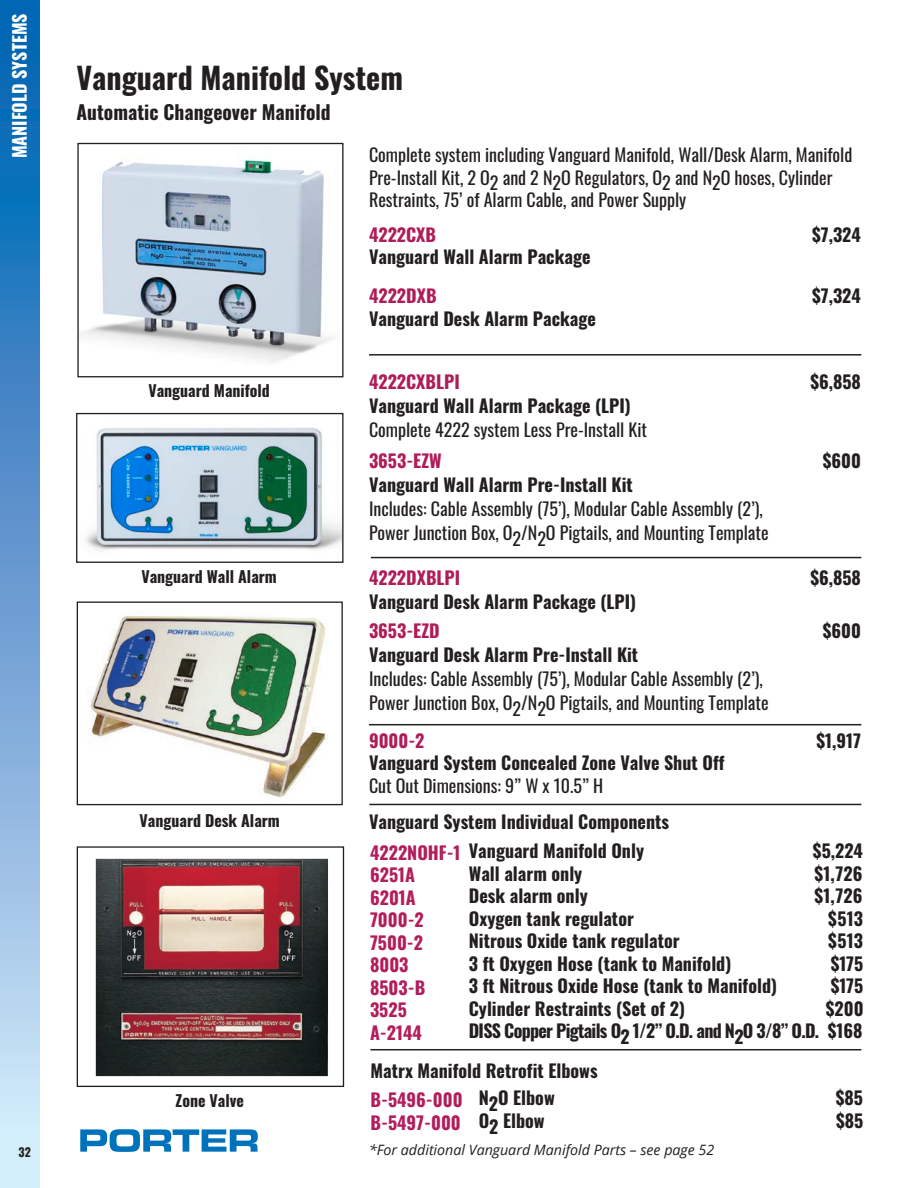
<style>
.page{position:relative;width:918px;height:1188px;background:#fff}
.page>*{position:absolute;margin:0;border:0;box-sizing:border-box;transform-origin:0 0}
.t1{font:700 30px "Oswald";color:#231f20}
.t2{font:700 19.5px "Oswald";color:#231f20}
.t3{font:700 18px "Oswald";color:#231f20}
.t4{font:18px/22.5px "Oswald";color:#231f20}
.t5{font:700 18px "Oswald";color:#b21e5b}
.t6{font:700 18px "Oswald";color:#af1d59}
.t7{font:700 18px "Oswald";letter-spacing:-.04em;color:#231f20}
.t8{font:700 18px "Oswald";color:#fff}
.t9{font:700 15.9px "Oswald";color:#231f20}
.t10{font:italic 14.25px "Open Sans";color:#231f20}
.t11{font:700 12px "Oswald";color:#231f20}
</style>
<div class="page">
<svg style="left:0;top:0;width:39px;height:1188px;background:#68a1d3"></svg>
<svg style="left:80px;top:1129px;width:178px;height:23px"></svg>
<hr style="left:369px;top:354px;width:492px;height:2px;background:#231f20">
<hr style="left:369px;top:724px;width:492px;height:1px;background:#231f20">
<img style="left:79px;top:154px;width:254px;height:209px">
<div style="left:77px;top:143px;width:267px;height:234px;border:1px solid #231f20"></div>
<img style="left:86px;top:427px;width:256px;height:124px">
<div style="left:76px;top:413px;width:268px;height:150px;border:1px solid #231f20"></div>
<img style="left:95px;top:858px;width:233px;height:219px">
<div style="left:77px;top:846px;width:267px;height:241px;border:1px solid #231f20"></div>
<hr style="left:371px;top:557px;width:490px;height:1px;background:#231f20">
<hr style="left:369px;top:804px;width:492px;height:1px;background:#231f20">
<div style="left:77px;top:602px;width:266px;height:203px;border:1px solid #231f20"></div>
<img style="left:87px;top:616px;width:241px;height:182px">
<hr style="left:370px;top:1049px;width:491px;height:1px;background:#231f20">
<p class="t8" style="left:10px;top:158px;width:146px;rotate:-90deg">MANIFOLD SYSTEMS</p>
<p class="t11" style="left:19px;top:1146px;width:14px">32</p>
<p class="t1" style="left:76px;top:63px;width:328px">Vanguard Manifold System</p>
<p class="t2" style="left:76px;top:102px;width:256px">Automatic Changeover Manifold</p>
<p class="t4" style="left:369px;top:142px;width:485px">Complete system including Vanguard Manifold, Wall/Desk Alarm, Manifold<br>Pre-Install Kit, 2 O2 and 2 N2O Regulators, O2 and N2O hoses, Cylinder<br>Restraints, 75’ of Alarm Cable, and Power Supply</p>
<p class="t6" style="left:369px;top:225px;width:69px">4222CXB</p>
<p class="t3" style="left:812px;top:225px;width:50px">$7,324</p>
<p class="t3" style="left:369px;top:247px;width:223px">Vanguard Wall Alarm Package</p>
<p class="t6" style="left:369px;top:286px;width:69px">4222DXB</p>
<p class="t3" style="left:812px;top:286px;width:50px">$7,324</p>
<p class="t3" style="left:369px;top:309px;width:228px">Vanguard Desk Alarm Package</p>
<p class="t9" style="left:148px;top:382px;width:123px">Vanguard Manifold</p>
<p class="t9" style="left:141px;top:568px;width:137px">Vanguard Wall Alarm</p>
<p class="t9" style="left:140px;top:812px;width:142px">Vanguard Desk Alarm</p>
<p class="t9" style="left:176px;top:1092px;width:70px">Zone Valve</p>
<p class="t6" style="left:369px;top:372px;width:92px">4222CXBLPI</p>
<p class="t3" style="left:810px;top:372px;width:52px">$6,858</p>
<p class="t3" style="left:369px;top:396px;width:263px">Vanguard Wall Alarm Package (LPI)</p>
<p class="t4" style="left:369px;top:416px;width:280px">Complete 4222 system Less Pre-Install Kit</p>
<p class="t6" style="left:369px;top:451px;width:74px">3653-EZW</p>
<p class="t3" style="left:823px;top:451px;width:40px">$600</p>
<p class="t3" style="left:369px;top:475px;width:265px">Vanguard Wall Alarm Pre-Install Kit</p>
<p class="t4" style="left:369px;top:496px;width:395px">Includes: Cable Assembly (75’), Modular Cable Assembly (2’),</p>
<p class="t4" style="left:369px;top:520px;width:401px">Power Junction Box, O2/N2O Pigtails, and Mounting Template</p>
<p class="t6" style="left:369px;top:568px;width:93px">4222DXBLPI</p>
<p class="t3" style="left:810px;top:568px;width:52px">$6,858</p>
<p class="t3" style="left:369px;top:592px;width:269px">Vanguard Desk Alarm Package (LPI)</p>
<p class="t6" style="left:369px;top:622px;width:72px">3653-EZD</p>
<p class="t3" style="left:823px;top:622px;width:40px">$600</p>
<p class="t3" style="left:369px;top:646px;width:271px">Vanguard Desk Alarm Pre-Install Kit</p>
<p class="t4" style="left:369px;top:666px;width:395px">Includes: Cable Assembly (75’), Modular Cable Assembly (2’),</p>
<p class="t4" style="left:369px;top:690px;width:401px">Power Junction Box, O2/N2O Pigtails, and Mounting Template</p>
<p class="t6" style="left:369px;top:731px;width:57px">9000-2</p>
<p class="t3" style="left:816px;top:731px;width:46px">$1,917</p>
<p class="t3" style="left:369px;top:754px;width:357px">Vanguard System Concealed Zone Valve Shut Off</p>
<p class="t4" style="left:369px;top:773px;width:236px">Cut Out Dimensions: 9” W x 10.5” H</p>
<p class="t3" style="left:369px;top:812px;width:302px">Vanguard System Individual Components</p>
<p class="t5" style="left:370px;top:843px;width:92px">4222NOHF-1</p>
<p class="t5" style="left:370px;top:865px;width:47px">6251A</p>
<p class="t5" style="left:370px;top:888px;width:47px">6201A</p>
<p class="t5" style="left:370px;top:910px;width:55px">7000-2</p>
<p class="t5" style="left:370px;top:933px;width:55px">7500-2</p>
<p class="t5" style="left:370px;top:955px;width:40px">8003</p>
<p class="t5" style="left:370px;top:978px;width:57px">8503-B</p>
<p class="t5" style="left:370px;top:1000px;width:38px">3525</p>
<p class="t5" style="left:370px;top:1023px;width:53px">A-2144</p>
<p class="t3" style="left:469px;top:841px;width:177px">Vanguard Manifold Only</p>
<p class="t3" style="left:813px;top:841px;width:52px">$5,224</p>
<p class="t3" style="left:469px;top:864px;width:115px">Wall alarm only</p>
<p class="t3" style="left:814px;top:864px;width:50px">$1,726</p>
<p class="t3" style="left:469px;top:886px;width:120px">Desk alarm only</p>
<p class="t3" style="left:814px;top:886px;width:50px">$1,726</p>
<p class="t3" style="left:469px;top:909px;width:167px">Oxygen tank regulator</p>
<p class="t3" style="left:828px;top:909px;width:36px">$513</p>
<p class="t3" style="left:469px;top:931px;width:212px">Nitrous Oxide tank regulator</p>
<p class="t3" style="left:828px;top:931px;width:36px">$513</p>
<p class="t3" style="left:469px;top:954px;width:264px">3 ft Oxygen Hose (tank to Manifold)</p>
<p class="t3" style="left:831px;top:954px;width:34px">$175</p>
<p class="t3" style="left:469px;top:976px;width:310px">3 ft Nitrous Oxide Hose (tank to Manifold)</p>
<p class="t3" style="left:831px;top:976px;width:34px">$175</p>
<p class="t3" style="left:469px;top:999px;width:218px">Cylinder Restraints (Set of 2)</p>
<p class="t3" style="left:826px;top:999px;width:39px">$200</p>
<p class="t7" style="left:469px;top:1021px;width:395px">DISS Copper Pigtails O2 1/2” O.D. and N2O 3/8” O.D. $168</p>
<p class="t3" style="left:370px;top:1062px;width:229px">Matrx Manifold Retrofit Elbows</p>
<p class="t5" style="left:370px;top:1090px;width:94px">B-5496-000</p>
<p class="t5" style="left:370px;top:1113px;width:92px">B-5497-000</p>
<p class="t10" style="left:369px;top:1140px;width:347px">*For additional Vanguard Manifold Parts – see page 52</p>
<p class="t3" style="left:479px;top:1088px;width:78px">N2O Elbow</p>
<p class="t3" style="left:836px;top:1088px;width:29px">$85</p>
<p class="t3" style="left:479px;top:1111px;width:67px">O2 Elbow</p>
<p class="t3" style="left:836px;top:1111px;width:29px">$85</p>
</div>
